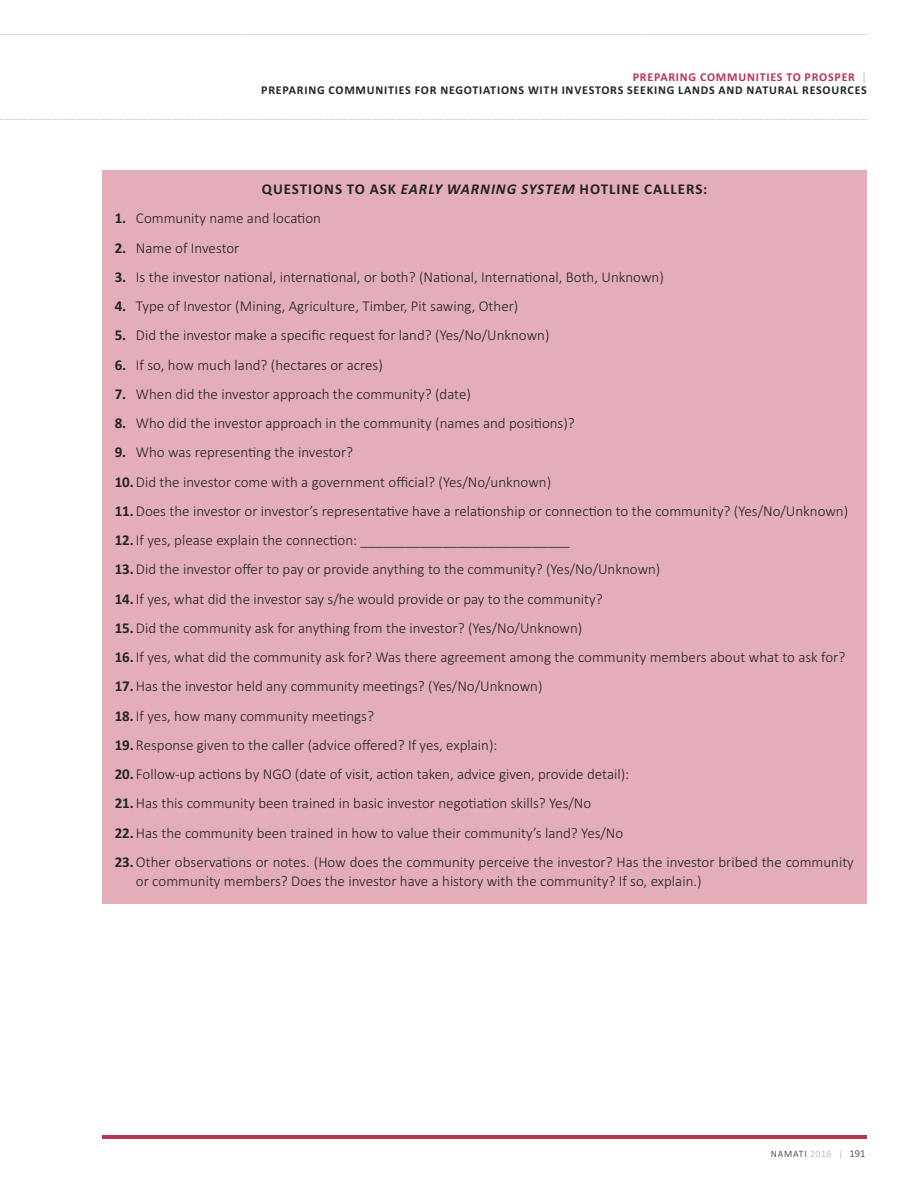
<style>
.page{position:relative;width:918px;height:1188px;background:#fff}
.page>*{position:absolute;margin:0;border:0;box-sizing:border-box;transform-origin:0 0}
.t1{font:300 15px/29.2px "Calibri";color:#232424}
.t2{font:700 15px "Calibri";letter-spacing:.065em;color:#232424}
.t3{font:700 12px/13.5px "Calibri";letter-spacing:.065em;color:#232424;text-align:right}
.t4{font:300 9.75px "Calibri";letter-spacing:.07em;color:#232424}
.s1{color:#b93354}
.s2{font-weight:300;color:#a9a8a9}
.s3{font-style:italic}
.s4{font-weight:700}
.s5{color:#a9a8a9}
.s6{font-size:10.5px}
</style>
<div class="page">
<hr style="left:102px;top:1135px;width:765px;height:4px;background:#b93354">
<svg style="left:0;top:34px;width:867px;height:1px"></svg>
<svg style="left:0;top:119px;width:867px;height:1px"></svg>
<div style="left:102px;top:170px;width:765px;height:733px;background:#e3adba"></div>
<p class="t3" style="left:261px;top:71px;width:607px"><span class="s1">PREPARING COMMUNITIES TO PROSPER</span> <span class="s2">|<br></span>PREPARING COMMUNITIES FOR NEGOTIATIONS WITH INVESTORS SEEKING LANDS AND NATURAL RESOURCES</p>
<p class="t2" style="left:262px;top:184px;width:447px">QUESTIONS TO ASK <span class="s3">EARLY WARNING SYSTEM</span> HOTLINE CALLERS:</p>
<p class="t1" style="left:115px;top:205px;width:208px"><span class="s4">1.</span> Community name and loca-on</p>
<p class="t1" style="left:115px;top:234px;width:126px"><span class="s4">2.</span> Name of Investor</p>
<p class="t1" style="left:115px;top:263px;width:551px"><span class="s4">3.</span> Is the investor na-onal, interna-onal, or both? (Na-onal, Interna-onal, Both, Unknown)</p>
<p class="t1" style="left:115px;top:293px;width:405px"><span class="s4">4.</span> Type of Investor (Mining, Agriculture, Timber, Pit sawing, Other)</p>
<p class="t1" style="left:115px;top:322px;width:436px"><span class="s4">5.</span> Did the investor make a specific request for land? (Yes/No/Unknown)</p>
<p class="t1" style="left:115px;top:351px;width:270px"><span class="s4">6.</span> If so, how much land? (hectares or acres)</p>
<p class="t1" style="left:115px;top:380px;width:358px"><span class="s4">7.</span> When did the investor approach the community? (date)</p>
<p class="t1" style="left:115px;top:410px;width:462px"><span class="s4">8.</span> Who did the investor approach in the community (names and posi-ons)?</p>
<p class="t1" style="left:115px;top:439px;width:735px"><span class="s4">9.</span> Who was represen-ng the investor?<br><span class="s4">10.</span>Did the investor come with a government official? (Yes/No/unknown)<br><span class="s4">11.</span>Does the investor or investor’s representa-ve have a rela-onship or connec-on to the community? (Yes/No/Unknown)</p>
<p class="t1" style="left:115px;top:527px;width:547px"><span class="s4">12.</span> If yes, please explain the connec-on: ____________________________<br><span class="s4">13.</span>Did the investor offer to pay or provide anything to the community? (Yes/No/Unknown)</p>
<p class="t1" style="left:115px;top:585px;width:489px"><span class="s4">14.</span> If yes, what did the investor say s/he would provide or pay to the community?<br><span class="s4">15.</span>Did the community ask for anything from the investor? (Yes/No/Unknown)</p>
<p class="t1" style="left:115px;top:644px;width:732px"><span class="s4">16.</span> If yes, what did the community ask for? Was there agreement among the community members about what to ask for?<br><span class="s4">17.</span>Has the investor held any community mee-ngs? (Yes/No/Unknown)</p>
<p class="t1" style="left:115px;top:702px;width:261px"><span class="s4">18.</span> If yes, how many community mee-ngs?</p>
<p class="t1" style="left:115px;top:731px;width:384px"><span class="s4">19.</span> Response given to the caller (advice offered? If yes, explain):</p>
<p class="t1" style="left:115px;top:761px;width:741px"><span class="s4">20.</span> Follow-up ac-ons by NGO (date of visit, ac-on taken, advice given, provide detail):<br><span class="s4">21.</span>Has this community been trained in basic investor nego-a-on skills? Yes/No<br><span class="s4">22.</span>Has the community been trained in how to value their community’s land? Yes/No<br><span class="s4">23.</span>Other observa-ons or notes. (How does the community perceive the investor? Has the investor bribed the community</p>
<p class="t1" style="left:136px;top:868px;width:567px">or community members? Does the investor have a history with the community? If so, explain.)</p>
<p class="t4" style="left:771px;top:1151px;width:96px">NAMATI <span class="s5">2016 |</span> <span class="s6">191</span></p>
</div>
